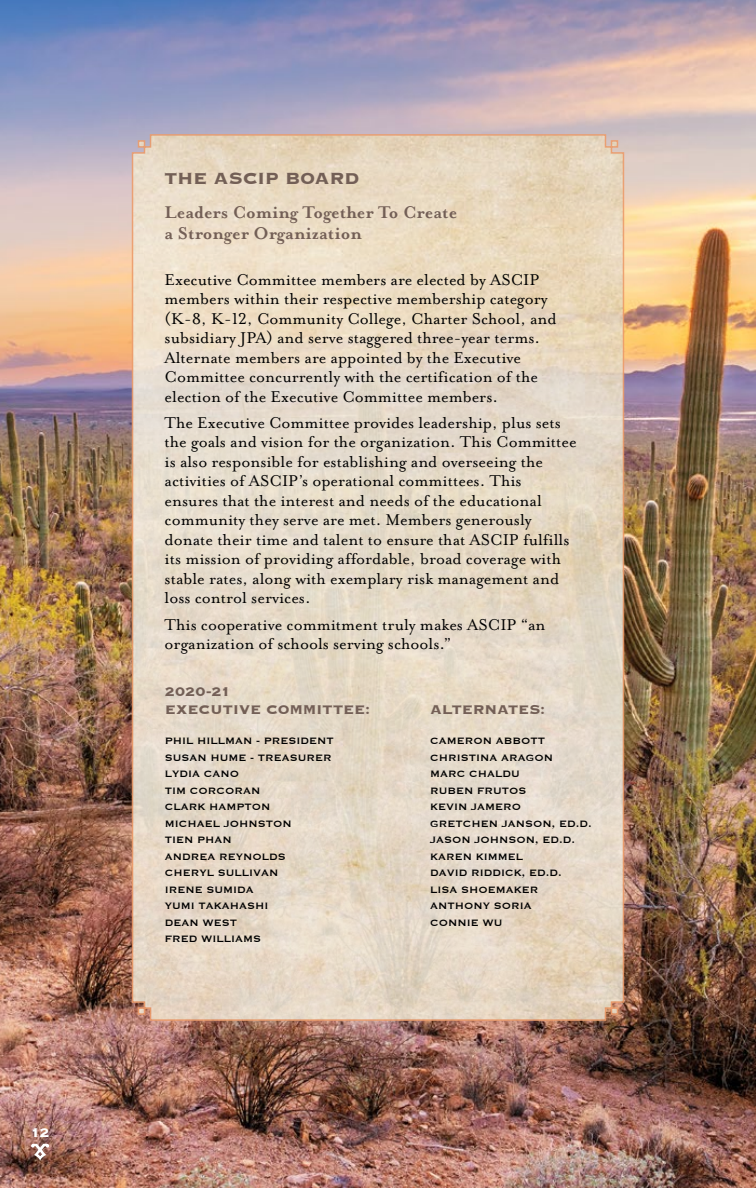
<style>
.page{position:relative;width:756px;height:1188px;background:#fff}
.page>*{position:absolute;margin:0;border:0;box-sizing:border-box;transform-origin:0 0}
.t1{font:700 21px "Copperplate";letter-spacing:-.015em;color:#735f56}
.t2{font:700 19.5px/21px "Mrs Eaves OT";color:#735f56}
.t3{font:18px/19.5px "Mrs Eaves Lining OT";color:#000}
.t4{font:700 16.5px/18px "Copperplate";letter-spacing:-.005em;color:#735f56}
.t5{font:700 16.5px "Copperplate";color:#fff}
.t6{font:12px/16.5px "Copperplate";color:#000}
</style>
<div class="page">
<img style="left:0;top:0;width:756px;height:1188px">
<svg style="left:131px;top:133px;width:494px;height:889px;background:#e5d7c4"></svg>
<svg style="left:31px;top:1144px;width:19px;height:17px"></svg>
<p class="t5" style="left:31px;top:1122px;width:21px">12</p>
<p class="t1" style="left:165px;top:164px;width:196px">THE ASCIP BOARD</p>
<p class="t2" style="left:165px;top:202px;width:294px">Leaders Coming Together To Create a Stronger Organization</p>
<p class="t3" style="left:165px;top:270px;width:394px">Executive Committee members are elected by ASCIP members within their respective membership category (K-8, K-12, Community College, Charter School, and subsidiary JPA) and serve staggered three-year terms.<br>Alternate members are appointed by the Executive Committee concurrently with the certification of the election of the Executive Committee members.</p>
<p class="t3" style="left:165px;top:413px;width:414px">The Executive Committee provides leadership, plus sets the goals and vision for the organization. This Committee is also responsible for establishing and overseeing the activities of ASCIP’s operational committees. This ensures that the interest and needs of the educational community they serve are met. Members generously donate their time and talent to ensure that ASCIP fulfills its mission of providing affordable, broad coverage with stable rates, along with exemplary risk management and loss control services.</p>
<p class="t3" style="left:165px;top:615px;width:383px">This cooperative commitment truly makes ASCIP “an organization of schools serving schools.”</p>
<p class="t4" style="left:165px;top:682px;width:207px">2020-21<br>EXECUTIVE COMMITTEE:</p>
<p class="t6" style="left:165px;top:732px;width:170px">PHIL HILLMAN - PRESIDENT<br>SUSAN HUME - TREASURER<br>LYDIA CANO<br>TIM CORCORAN<br>CLARK HAMPTON<br>MICHAEL JOHNSTON<br>TIEN PHAN<br>ANDREA REYNOLDS<br>CHERYL SULLIVAN<br>IRENE SUMIDA<br>YUMI TAKAHASHI<br>DEAN WEST<br>FRED WILLIAMS</p>
<p class="t4" style="left:430px;top:700px;width:117px">ALTERNATES:</p>
<p class="t6" style="left:430px;top:732px;width:163px">CAMERON ABBOTT<br>CHRISTINA ARAGON<br>MARC CHALDU<br>RUBEN FRUTOS<br>KEVIN JAMERO<br>GRETCHEN JANSON, ED.D.<br>JASON JOHNSON, ED.D.<br>KAREN KIMMEL<br>DAVID RIDDICK, ED.D.<br>LISA SHOEMAKER<br>ANTHONY SORIA<br>CONNIE WU</p>
</div>
